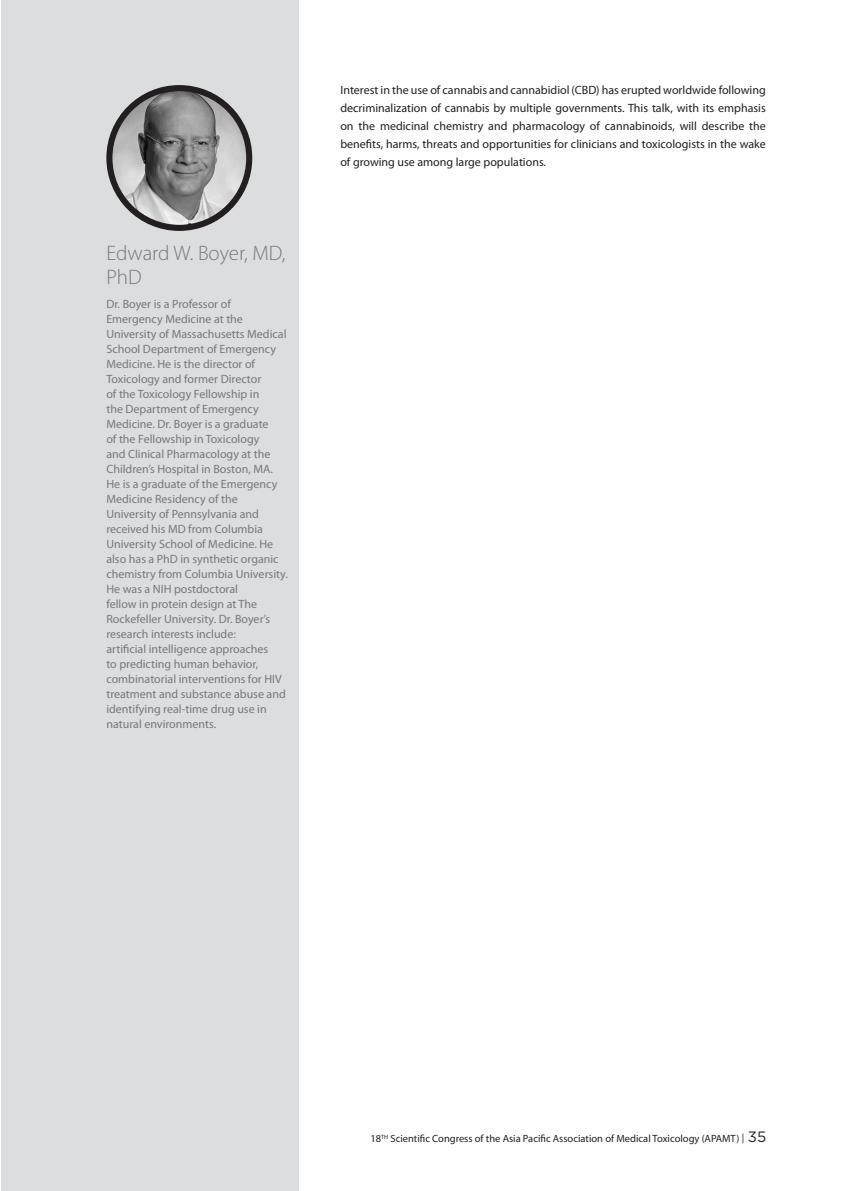
<style>
.page{position:relative;width:851px;height:1191px;background:#fff}
.page>*{position:absolute;margin:0;border:0;box-sizing:border-box;transform-origin:0 0}
.NAME{font:300 21px/24px "Myriad Pro";color:#76787b}
.Biosketch{font:12px/15px "Myriad Pro";color:#76787b}
.Abstract_Text02{font:12px/18px "Myriad Pro";color:#231f20;text-align:justify}
.t1{font:10.5px "Myriad Pro";color:#231f20}
.s1{font-family:"Gotham Pro"}
.s2{font-family:"Gotham Pro";font-size:15px}
</style>
<div class="page">
<div style="left:1px;top:0;width:298px;height:1191px;background:#dcdddf"></div>
<img style="left:109px;top:88px;width:140px;height:140px;border-radius:70px">
<div style="left:106px;top:85px;width:146px;height:146px;border:6px solid #231f20;border-radius:50%"></div>
<p class="NAME" style="left:106px;top:241px;width:180px">Edward W. Boyer, MD,<br>PhD</p>
<p class="Biosketch" style="left:106px;top:296px;width:183px">Dr. Boyer is a Professor of<br>Emergency Medicine at the<br>University of Massachusetts Medical<br>School Department of Emergency<br>Medicine. He is the director of<br>Toxicology and former Director<br>of the Toxicology Fellowship in<br>the Department of Emergency<br>Medicine. Dr. Boyer is a graduate<br>of the Fellowship in Toxicology<br>and Clinical Pharmacology at the<br>Children’s Hospital in Boston, MA.<br>He is a graduate of the Emergency<br>Medicine Residency of the<br>University of Pennsylvania and received his MD from Columbia<br>University School of Medicine. He also has a PhD in synthetic organic chemistry from Columbia University.<br>He was a NIH postdoctoral<br>fellow in protein design at The<br>Rockefeller University. Dr. Boyer’s research interests include:<br>artificial intelligence approaches<br>to predicting human behavior, combinatorial interventions for HIV treatment and substance abuse and identifying real-time drug use in natural environments.</p>
<p class="Abstract_Text02" style="left:340px;top:80px;width:427px">Interest in the use of cannabis and cannabidiol (CBD) has erupted worldwide following decriminalization of cannabis by multiple governments. This talk, with its emphasis on the medicinal chemistry and pharmacology of cannabinoids, will describe the benefits, harms, threats and opportunities for clinicians and toxicologists in the wake of growing use among large populations.</p>
<p class="t1" style="left:370px;top:1132px;width:397px">18<sup>TH</sup> Scientific Congress of the Asia Pacific Association of Medical Toxicology (APAMT) <span class="s1">|</span> <span class="s2">35</span></p>
</div>
